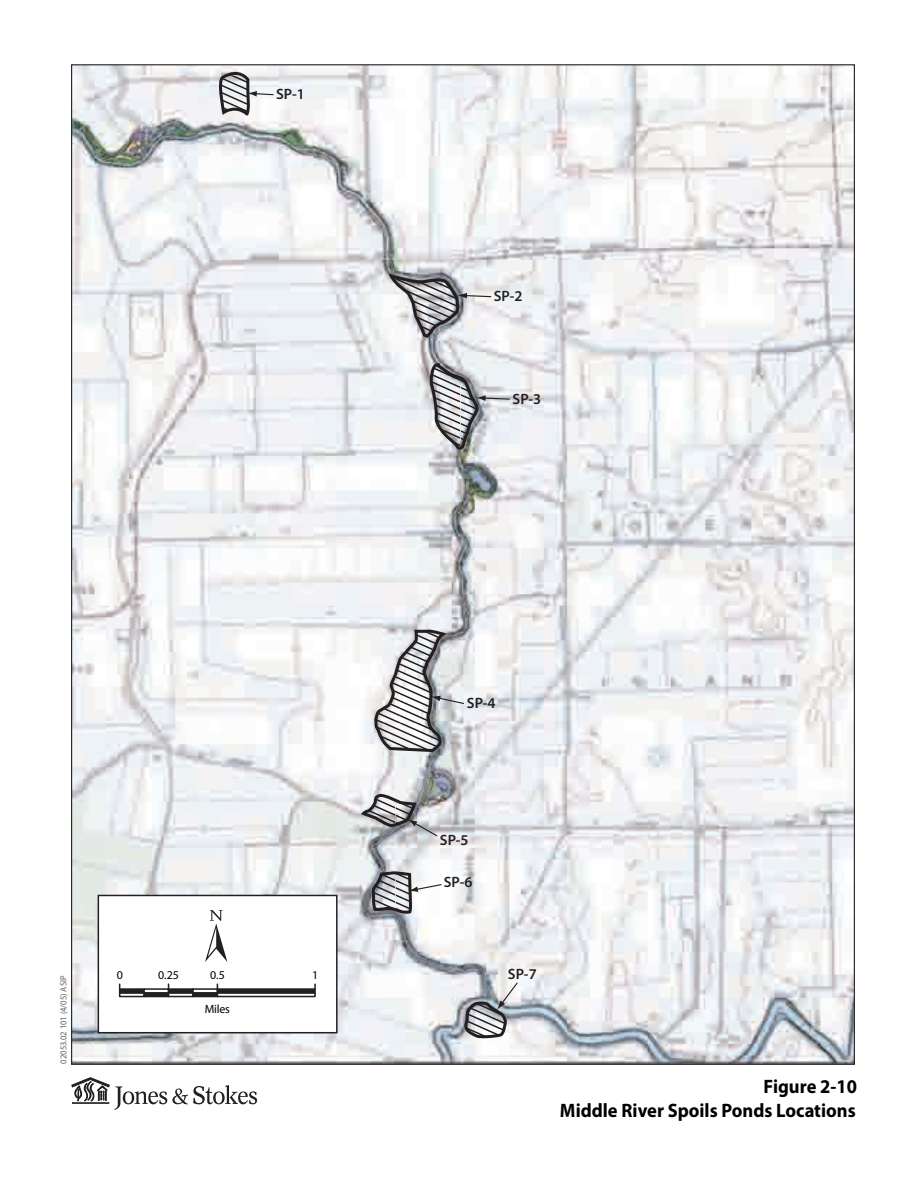
<style>
.page{position:relative;width:918px;height:1188px;background:#fff}
.page>*{position:absolute;margin:0;border:0;box-sizing:border-box;transform-origin:0 0}
.t1{font:700 19.5px/23.4px "Myriad Pro";color:#000;text-align:right;scale:.95 1}
.t2{font:600 15px "Myriad Pro";color:#231f20}
.t3{font:12px "Myriad Pro";letter-spacing:-.015em;color:#000}
.t4{font:9px "Myriad Pro";color:#636366;scale:.95 1}
</style>
<div class="page">
<img style="left:73px;top:66px;width:780px;height:997px">
<div style="left:98px;top:895px;width:239px;height:138px;background:#fff"></div>
<div style="left:98px;top:895px;width:240px;height:138px;border:2px solid #231f20"></div>
<svg style="left:72px;top:1077px;width:185px;height:33px"></svg>
<svg style="left:118px;top:983px;width:198px;height:8px"></svg>
<div style="left:119px;top:992px;width:26px;height:5px;border:2px solid #231f20"></div>
<div style="left:119px;top:988px;width:26px;height:6px;border:2px solid #231f20"></div>
<div style="left:143px;top:992px;width:26px;height:5px;border:2px solid #231f20"></div>
<div style="left:143px;top:988px;width:26px;height:6px;border:2px solid #231f20"></div>
<div style="left:168px;top:992px;width:26px;height:5px;border:2px solid #231f20"></div>
<div style="left:168px;top:988px;width:26px;height:6px;border:2px solid #231f20"></div>
<div style="left:192px;top:992px;width:26px;height:5px;border:2px solid #231f20"></div>
<div style="left:192px;top:988px;width:26px;height:6px;border:2px solid #231f20"></div>
<div style="left:217px;top:992px;width:99px;height:5px;border:2px solid #231f20"></div>
<div style="left:217px;top:988px;width:99px;height:6px;border:2px solid #231f20"></div>
<svg style="left:205px;top:910px;width:22px;height:52px"></svg>
<svg style="left:461px;top:982px;width:57px;height:58px"></svg>
<svg style="left:370px;top:871px;width:73px;height:43px"></svg>
<svg style="left:360px;top:794px;width:78px;height:43px;background:#a8a8ab"></svg>
<svg style="left:373px;top:628px;width:92px;height:123px"></svg>
<svg style="left:426px;top:362px;width:85px;height:90px;background:#bdbec1"></svg>
<svg style="left:387px;top:272px;width:105px;height:64px"></svg>
<svg style="left:213px;top:67px;width:62px;height:52px"></svg>
<p class="t2" style="left:276px;top:86px;width:30px">SP-1</p>
<p class="t4" style="left:59px;top:1064px;width:94px;rotate:-90deg">20 . 35020 101 P I SA) 50 / 4 (</p>
<p class="t3" style="left:117px;top:968px;width:8px">0</p>
<p class="t3" style="left:158px;top:968px;width:22px">0.25</p>
<p class="t3" style="left:210px;top:968px;width:16px">0.5</p>
<p class="t3" style="left:312px;top:968px;width:8px">1</p>
<p class="t3" style="left:205px;top:1003px;width:27px">Miles</p>
<p class="t2" style="left:494px;top:288px;width:30px">SP-2</p>
<p class="t2" style="left:513px;top:391px;width:30px">SP-3</p>
<p class="t2" style="left:467px;top:695px;width:30px">SP-4</p>
<p class="t2" style="left:440px;top:832px;width:30px">SP-5</p>
<p class="t2" style="left:444px;top:874px;width:30px">SP-6</p>
<p class="t2" style="left:508px;top:966px;width:30px">SP-7</p>
<p class="t1" style="left:560px;top:1075px;width:314px">Figure 2-10<br>Middle River Spoils Ponds Locations</p>
</div>
